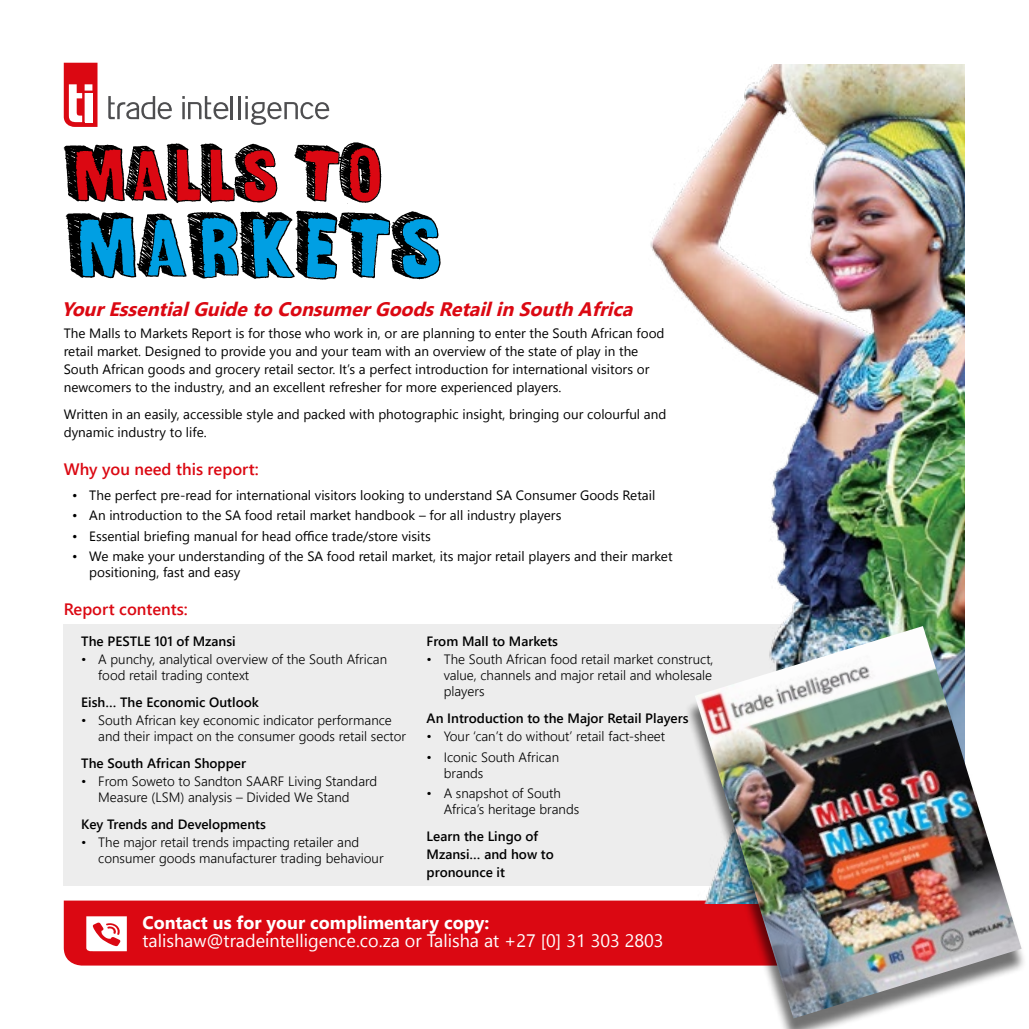
<style>
.page{position:relative;width:1029px;height:1029px;background:#fff}
.page>*{position:absolute;margin:0;border:0;box-sizing:border-box;transform-origin:0 0}
.t1{font:italic 700 19.5px "Segoe UI";color:#db0812}
.t2{font:18px "Segoe UI";color:#fff}
.t3{font:700 18px "Segoe UI";color:#fff}
.t4{font:600 16.5px "Segoe UI";color:#db0812}
.t5{font:13.5px/18px "Segoe UI";color:#000}
.t6{font:300 13.5px/16.2px "Segoe UI";color:#000}
.t7{font:600 13.5px/18px "Segoe UI";color:#000}
</style>
<div class="page">
<div style="left:64px;top:624px;width:901px;height:261px;background:#ededed"></div>
<div style="left:64px;top:901px;width:620px;height:65px;background:#db0812"></div>
<svg style="left:86px;top:916px;width:41px;height:35px"></svg>
<svg style="left:108px;top:96px;width:64px;height:23px"></svg>
<hr style="left:231px;top:96px;width:2px;height:23px;background:#4e4e50">
<hr style="left:238px;top:96px;width:3px;height:23px;background:#4e4e50">
<svg style="left:245px;top:96px;width:84px;height:29px"></svg>
<svg style="left:182px;top:96px;width:46px;height:23px"></svg>
<svg style="left:64px;top:63px;width:34px;height:64px"></svg>
<div style="left:85px;top:93px;width:7px;height:29px;background:#fff"></div>
<svg style="left:66px;top:211px;width:375px;height:69px"></svg>
<svg style="left:64px;top:142px;width:317px;height:62px"></svg>
<img style="left:637px;top:64px;width:328px;height:839px">
<div style="left:684px;top:633px;width:342px;height:396px;background:#000;opacity:.56"></div>
<img style="left:695px;top:626px;width:327px;height:392px">
<h1 class="t1" style="left:62px;top:295px;width:579px">YourEssentialGuidetoConsumerGoodsRetailinSouthAfrica</h1>
<p class="t5" style="left:64px;top:324px;width:602px">The Malls to Markets Report is for those who work in, or are planning to enter the South African food retail market. Designed to provide you and your team with an overview of the state of play in the South African goods and grocery retail sector. It’s a perfect introduction for international visitors or newcomers to the industry, and an excellent refresher for more experienced players.</p>
<p class="t5" style="left:64px;top:405px;width:604px">Written in an easily, accessible style and packed with photographic insight, bringing our colourful and dynamic industry to life.</p>
<p class="t4" style="left:64px;top:457px;width:196px">Why you need this report:</p>
<p class="t5" style="left:72px;top:485px;width:585px">• The perfect pre-read for international visitors looking to understand SA Consumer Goods Retail</p>
<p class="t5" style="left:72px;top:506px;width:491px">• An introduction to the SA food retail market handbook – for all industry players</p>
<p class="t5" style="left:72px;top:526px;width:360px">• Essential briefing manual for head office trade/store visits</p>
<p class="t5" style="left:89px;top:548px;width:585px;line-height:16.2px;text-indent:-17px">• We make your understanding of the SA food retail market, its major retail players and their market positioning, fast and easy</p>
<p class="t4" style="left:64px;top:596px;width:126px">Report contents:</p>
<p class="t7" style="left:81px;top:631px;width:156px">The PESTLE 101 of Mzansi</p>
<p class="t6" style="left:98px;top:650px;width:290px;text-indent:-17px">• A punchy, analytical overview of the South African food retail trading context</p>
<p class="t7" style="left:81px;top:692px;width:179px">Eish… The Economic Outlook</p>
<p class="t6" style="left:98px;top:711px;width:309px;text-indent:-17px">• South African key economic indicator performance and their impact on the consumer goods retail sector</p>
<p class="t7" style="left:81px;top:753px;width:166px">The South African Shopper</p>
<p class="t6" style="left:98px;top:772px;width:280px;text-indent:-17px">• From Soweto to Sandton SAARF Living Standard<br>Measure (LSM) analysis – Divided We Stand</p>
<p class="t7" style="left:81px;top:814px;width:186px">Key Trends and Developments</p>
<p class="t6" style="left:98px;top:834px;width:287px;text-indent:-17px">• The major retail trends impacting retailer and consumer goods manufacturer trading behaviour</p>
<p class="t7" style="left:427px;top:631px;width:133px">From Mall to Markets</p>
<p class="t6" style="left:444px;top:650px;width:271px;text-align:justify;text-indent:-17px">• The South African food retail market construct, value, channels and major retail and wholesale players</p>
<p class="t7" style="left:427px;top:708px;width:263px">An Introduction to the Major Retail Players</p>
<p class="t6" style="left:427px;top:728px;width:240px">• Your ‘can’t do without’ retail fact-sheet</p>
<p class="t6" style="left:444px;top:748px;width:117px;text-indent:-17px">• Iconic South African brands</p>
<p class="t6" style="left:444px;top:785px;width:137px;text-indent:-17px">• A snapshot of South<br>Africa’s heritage brands</p>
<p class="t7" style="left:427px;top:827px;width:129px">Learn the Lingo of<br>Mzansi… and how to pronounce it</p>
<h2 class="t3" style="left:142px;top:909px;width:348px">Contact us for your complimentary copy:</h2>
<h2 class="t2" style="left:142px;top:927px;width:523px">talishaw@tradeintelligence.co.za or Talisha at +27 [0] 31 303 2803</h2>
</div>
